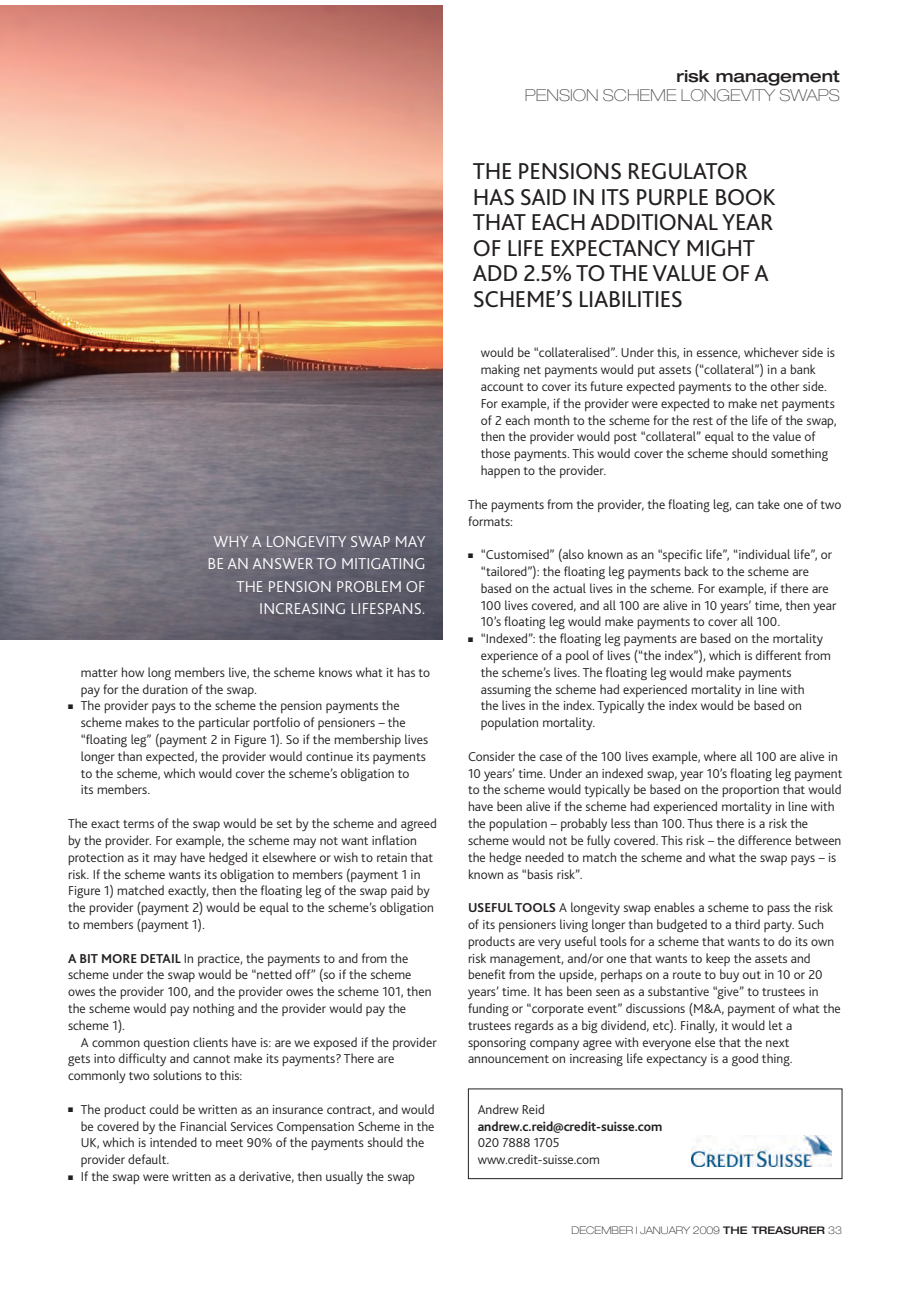
<style>
.page{position:relative;width:919px;height:1289px;background:#fff}
.page>*{position:absolute;margin:0;border:0;box-sizing:border-box;transform-origin:0 0}
.t1{font:24px/25.5px "Bliss 2";letter-spacing:-.015em;color:#231f20}
.t2{font:300 16.5px/22.5px "Bliss 2";color:#fff;text-align:right}
.t3{font:100 expanded 16.5px "Helvetica Neue";color:#57585a}
.t4{font:500 expanded 16.5px "Helvetica Neue";color:#231f20}
.t5{font:300 13.5px/16.8px "Bliss 2";color:#231f20}
.t6{font:700 13.5px "Bliss 2";letter-spacing:-.005em;color:#231f20}
.t7{font:100 expanded 10.5px "Helvetica Neue";color:#231f20}
.s1{font-weight:700}
.s2{font-weight:500}
</style>
<div class="page">
<img style="left:0;top:6px;width:442px;height:633px">
<img style="left:691px;top:1135px;width:140px;height:31px">
<p class="t2" style="left:207px;top:531px;width:219px">WHY A LONGEVITY SWAP MAY<br>BE AN ANSWER TO MITIGATING<br>THE PENSION PROBLEM OF<br>INCREASING LIFESPANS.</p>
<p class="t5" style="left:81px;top:665px;width:351px">matter how long members live, the scheme knows what it has to pay for the duration of the swap.</p>
<p class="t5" style="left:81px;top:698px;width:349px;text-indent:-13px">■ The provider pays to the scheme the pension payments the scheme makes to the particular portfolio of pensioners – the “floating leg” (payment 2 in Figure 1). So if the membership lives longer than expected, the provider would continue its payments to the scheme, which would cover the scheme’s obligation to<br>its members.</p>
<p class="t5" style="left:68px;top:816px;width:370px">The exact terms of the swap would be set by the scheme and agreed by the provider. For example, the scheme may not want inflation protection as it may have hedged it elsewhere or wish to retain that risk. If the scheme wants its obligation to members (payment 1 in Figure 1) matched exactly, then the floating leg of the swap paid by the provider (payment 2) would be equal to the scheme’s obligation to members (payment 1).</p>
<p class="t5" style="left:68px;top:950px;width:365px"><span class="s1">A BIT MORE DETAIL</span> In practice, the payments to and from the scheme under the swap would be “netted off” (so if the scheme owes the provider 100, and the provider owes the scheme 101, then the scheme would pay nothing and the provider would pay the scheme 1).</p>
<p class="t5" style="left:68px;top:1034px;width:370px;text-indent:13px">A common question clients have is: are we exposed if the provider gets into difficulty and cannot make its payments? There are commonly two solutions to this:</p>
<p class="t5" style="left:81px;top:1102px;width:355px;text-indent:-13px">■ The product could be written as an insurance contract, and would be covered by the Financial Services Compensation Scheme in the UK, which is intended to meet 90% of the payments should the provider default.</p>
<p class="t5" style="left:68px;top:1169px;width:348px">■ If the swap were written as a derivative, then usually the swap</p>
<p class="t4" style="left:676px;top:70px;width:165px">risk management</p>
<p class="t3" style="left:525px;top:90px;width:316px">PENSION SCHEME LONGEVITY SWAPS</p>
<h1 class="t1" style="left:473px;top:161px;width:304px">THE PENSIONS REGULATOR<br>HAS SAID IN ITS PURPLE BOOK<br>THAT EACH ADDITIONAL YEAR<br>OF LIFE EXPECTANCY MIGHT<br>ADD 2.5% TO THE VALUE OF A<br>SCHEME’S LIABILITIES</h1>
<p class="t5" style="left:480px;top:346px;width:357px">would be “collateralised”. Under this, in essence, whichever side is making net payments would put assets (“collateral”) in a bank account to cover its future expected payments to the other side.<br>For example, if the provider were expected to make net payments of 2 each month to the scheme for the rest of the life of the swap, then the provider would post “collateral” equal to the value of those payments. This would cover the scheme should something happen to the provider.</p>
<p class="t5" style="left:468px;top:497px;width:375px">The payments from the provider, the floating leg, can take one of two formats:</p>
<p class="t5" style="left:480px;top:547px;width:357px;text-indent:-13px">■ “Customised” (also known as an “specific life”, “individual life”, or “tailored”): the floating leg payments back to the scheme are based on the actual lives in the scheme. For example, if there are 100 lives covered, and all 100 are alive in 10 years’ time, then year 10’s floating leg would make payments to cover all 100.</p>
<p class="t5" style="left:480px;top:631px;width:351px;text-indent:-13px">■ “Indexed”: the floating leg payments are based on the mortality experience of a pool of lives (“the index”), which is different from the scheme’s lives. The floating leg would make payments assuming the scheme had experienced mortality in line with<br>the lives in the index. Typically the index would be based on population mortality.</p>
<p class="t5" style="left:468px;top:749px;width:376px">Consider the case of the 100 lives example, where all 100 are alive in 10 years’ time. Under an indexed swap, year 10’s floating leg payment to the scheme would typically be based on the proportion that would have been alive if the scheme had experienced mortality in line with the population – probably less than 100. Thus there is a risk the scheme would not be fully covered. This risk – the difference between the hedge needed to match the scheme and what the swap pays – is known as “basis risk”.</p>
<p class="t5" style="left:468px;top:900px;width:374px"><span class="s1">USEFUL TOOLS</span> A longevity swap enables a scheme to pass the risk of its pensioners living longer than budgeted to a third party. Such products are very useful tools for a scheme that wants to do its own risk management, and/or one that wants to keep the assets and benefit from the upside, perhaps on a route to buy out in 10 or 20 years’ time. It has been seen as a substantive “give” to trustees in funding or “corporate event” discussions (M&amp;A, payment of what the trustees regards as a big dividend, etc). Finally, it would let a sponsoring company agree with everyone else that the next announcement on increasing life expectancy is a good thing.</p>
<p class="t5" style="left:477px;top:1102px;width:69px">Andrew Reid</p>
<p class="t6" style="left:477px;top:1121px;width:186px">andrew.c.reid@credit-suisse.com</p>
<p class="t5" style="left:477px;top:1135px;width:124px">020 7888 1705 www.credit-suisse.com</p>
<p class="t7" style="left:571px;top:1226px;width:272px">DECEMBER I JANUARY 2009 <span class="s2">THE TREASURER</span> 33</p>
</div>
